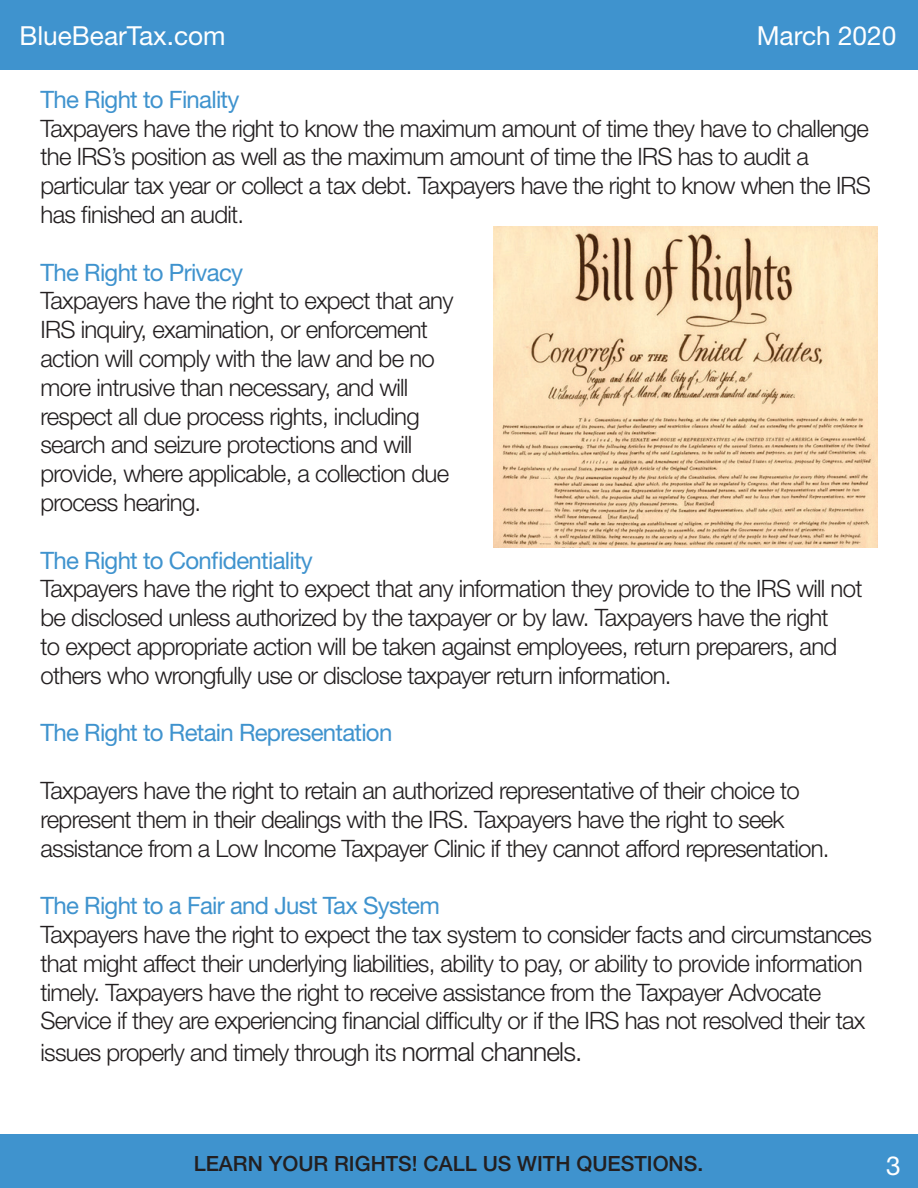
<style>
.page{position:relative;width:918px;height:1188px;background:#fff}
.page>*{position:absolute;margin:0;border:0;box-sizing:border-box;transform-origin:0 0}
.t1{font:26.25px "Helvetica Neue LT Std";color:#fff}
.t2{font:300 24px/28.8px "Helvetica Neue LT Std";letter-spacing:-.03em;color:#231f20}
.t3{font:24px "Helvetica Neue LT Std";letter-spacing:-.03em;color:#3f93ce}
.t4{font:500 21px "Helvetica Neue LT Std";color:#231f20}
.s1{font-size:26.25px}
</style>
<div class="page">
<div style="left:0;top:1134px;width:918px;height:54px;background:#3f93ce"></div>
<div style="left:0;top:0;width:918px;height:69px;background:#3f93ce"></div>
<img style="left:494px;top:227px;width:384px;height:321px">
<p class="t1" style="left:19px;top:20px;width:208px">BlueBearTax.com</p>
<p class="t1" style="left:757px;top:20px;width:141px">March 2020</p>
<p class="t3" style="left:40px;top:85px;width:200px">The Right to Finality</p>
<p class="t2" style="left:40px;top:113px;width:832px">Taxpayers have the right to know the maximum amount of time they have to challenge the IRS’s position as well as the maximum amount of time the IRS has to audit a particular tax year or collect a tax debt. Taxpayers have the right to know when the IRS has finished an audit.</p>
<p class="t3" style="left:40px;top:258px;width:204px">The Right to Privacy</p>
<p class="t2" style="left:40px;top:286px;width:414px">Taxpayers have the right to expect that any IRS inquiry, examination, or enforcement action will comply with the law and be no more intrusive than necessary, and will respect all due process rights, including search and seizure protections and will provide, where applicable, a collection due process hearing.</p>
<p class="t3" style="left:40px;top:546px;width:274px">The Right to Confidentiality</p>
<p class="t2" style="left:40px;top:574px;width:824px">Taxpayers have the right to expect that any information they provide to the IRS will not be disclosed unless authorized by the taxpayer or by law. Taxpayers have the right<br>to expect appropriate action will be taken against employees, return preparers, and others who wrongfully use or disclose taxpayer return information.</p>
<p class="t3" style="left:40px;top:719px;width:353px">The Right to Retain Representation</p>
<p class="t2" style="left:40px;top:776px;width:791px">Taxpayers have the right to retain an authorized representative of their choice to represent them in their dealings with the IRS. Taxpayers have the right to seek assistance from a Low Income Taxpayer Clinic if they cannot afford representation.</p>
<p class="t3" style="left:40px;top:891px;width:401px">The Right to a Fair and Just Tax System</p>
<p class="t2" style="left:40px;top:920px;width:833px">Taxpayers have the right to expect the tax system to consider facts and circumstances that might affect their underlying liabilities, ability to pay, or ability to provide information timely. Taxpayers have the right to receive assistance from the Taxpayer Advocate Service if they are experiencing financial difficulty or if the IRS has not resolved their tax</p>
<p class="t2" style="left:40px;top:1038px;width:544px">issues properly and timely through its <span class="s1">normal channels.</span></p>
<p class="t4" style="left:194px;top:1151px;width:259px">LEARN YOUR RIGHTS! Call</p>
<p class="t4" style="left:483px;top:1151px;width:222px">Us WITH QUESTIONS.</p>
<p class="t1" style="left:886px;top:1150px;width:16px">3</p>
</div>
